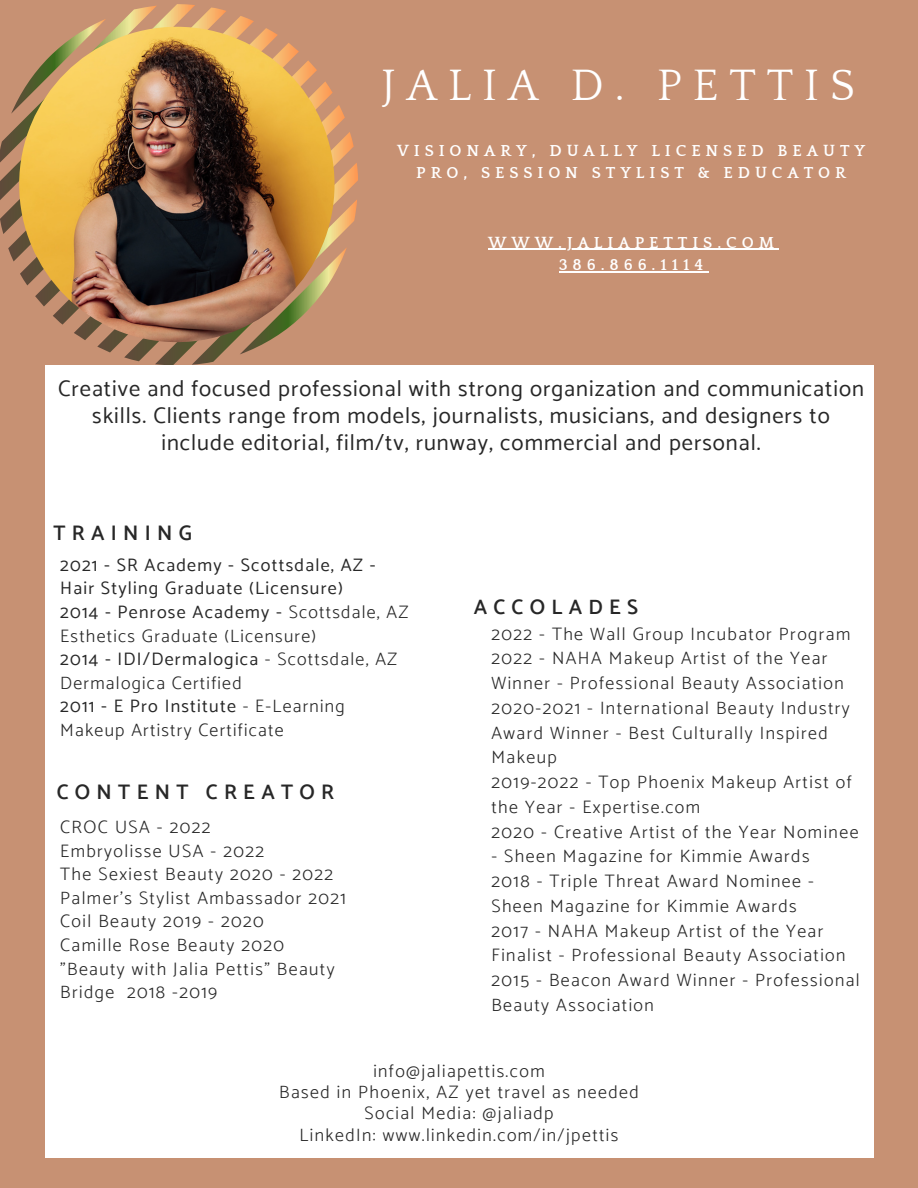
<style>
.page{position:relative;width:918px;height:1188px;background:#c79173}
.page>*{position:absolute;margin:0;border:0;box-sizing:border-box;transform-origin:0 0}
.t1{font:45.15px "Quattrocento";letter-spacing:.24em;color:#fff}
.t2{font:22.5px/27px "Catamaran";letter-spacing:.045em;color:#272727;text-align:center}
.t3{font:600 21px "Catamaran";letter-spacing:.3em;color:#272727}
.t4{font:300 18px/24.8px "Catamaran";letter-spacing:.08em;color:#272727}
.t5{font:18px/23.7px "Catamaran";letter-spacing:.07em;color:#272727}
.t6{font:700 16.35px/22.5px "Quattrocento";letter-spacing:.3em;color:#fff;text-align:center}
.s1{font-weight:300}
</style>
<div class="page">
<svg style="left:0;top:4px;width:358px;height:361px"></svg>
<svg style="left:35px;top:43px;width:264px;height:263px"></svg>
<svg style="left:8px;top:16px;width:246px;height:245px"></svg>
<img style="left:19px;top:27px;width:316px;height:315px;border-radius:50%">
<div style="left:45px;top:365px;width:828px;height:793px;background:#fff"></div>
<hr style="left:488px;top:249px;width:291px;height:1px;background:#fff">
<hr style="left:559px;top:271px;width:149px;height:1px;background:#fff">
<h1 class="t1" style="left:382px;top:62px;width:475px">JALIA D. PETTIS</h1>
<p class="t6" style="left:397px;top:140px;width:470px">VISIONARY, DUALLY LICENSED BEAUTY<br>PRO, SESSION STYLIST &amp; EDUCATOR</p>
<p class="t6" style="left:488px;top:231px;width:288px">WWW.JALIAPETTIS.COM<br>386.866.1114</p>
<p class="t2" style="left:58px;top:375px;width:807px">Creative and focused professional with strong organization and communication skills. Clients range from models, journalists, musicians, and designers to include editorial, film/tv, runway, commercial and personal.</p>
<p class="t3" style="left:54px;top:520px;width:140px">TRAINING</p>
<p class="t5" style="left:60px;top:553px;width:350px">2021 - SR Academy - Scottsdale, AZ - Hair Styling Graduate (Licensure)<br>2014 - Penrose Academy - <span class="s1">Scottsdale, AZ Esthetics Graduate (Licensure)<br></span>2014 - IDI/Dermalogica <span class="s1">- Scottsdale, AZ Dermalogica Certified<br></span>2011 - E Pro Institute <span class="s1">- E-Learning Makeup Artistry Certificate</span></p>
<p class="t3" style="left:57px;top:780px;width:279px">CONTENT CREATOR</p>
<p class="t4" style="left:60px;top:815px;width:287px;line-height:23.7px">CROC USA - 2022<br>Embryolisse USA - 2022<br>The Sexiest Beauty 2020 - 2022<br>Palmer's Stylist Ambassador 2021<br>Coil Beauty 2019 - 2020<br>Camille Rose Beauty 2020 "Beauty with Jalia Pettis" Beauty<br>Bridge 2018 -2019</p>
<p class="t3" style="left:474px;top:595px;width:166px">ACCOLADES</p>
<p class="t4" style="left:491px;top:621px;width:369px">2022 - The Wall Group Incubator Program 2022 - NAHA Makeup Artist of the Year Winner - Professional Beauty Association 2020-2021 - International Beauty Industry Award Winner - Best Culturally Inspired Makeup<br>2019-2022 - Top Phoenix Makeup Artist of the Year - Expertise.com<br>2020 - Creative Artist of the Year Nominee</p>
<p class="t4" style="left:491px;top:844px;width:370px">- Sheen Magazine for Kimmie Awards<br>2018 - Triple Threat Award Nominee - Sheen Magazine for Kimmie Awards<br>2017 - NAHA Makeup Artist of the Year Finalist - Professional Beauty Association 2015 - Beacon Award Winner - Professional Beauty Association</p>
<p class="t4" style="left:279px;top:1060px;width:361px;line-height:21.3px;text-align:center">info@jaliapettis.com<br>Based in Phoenix, AZ yet travel as needed<br>Social Media: @jaliadp<br>LinkedIn: www.linkedin.com/in/jpettis</p>
</div>
